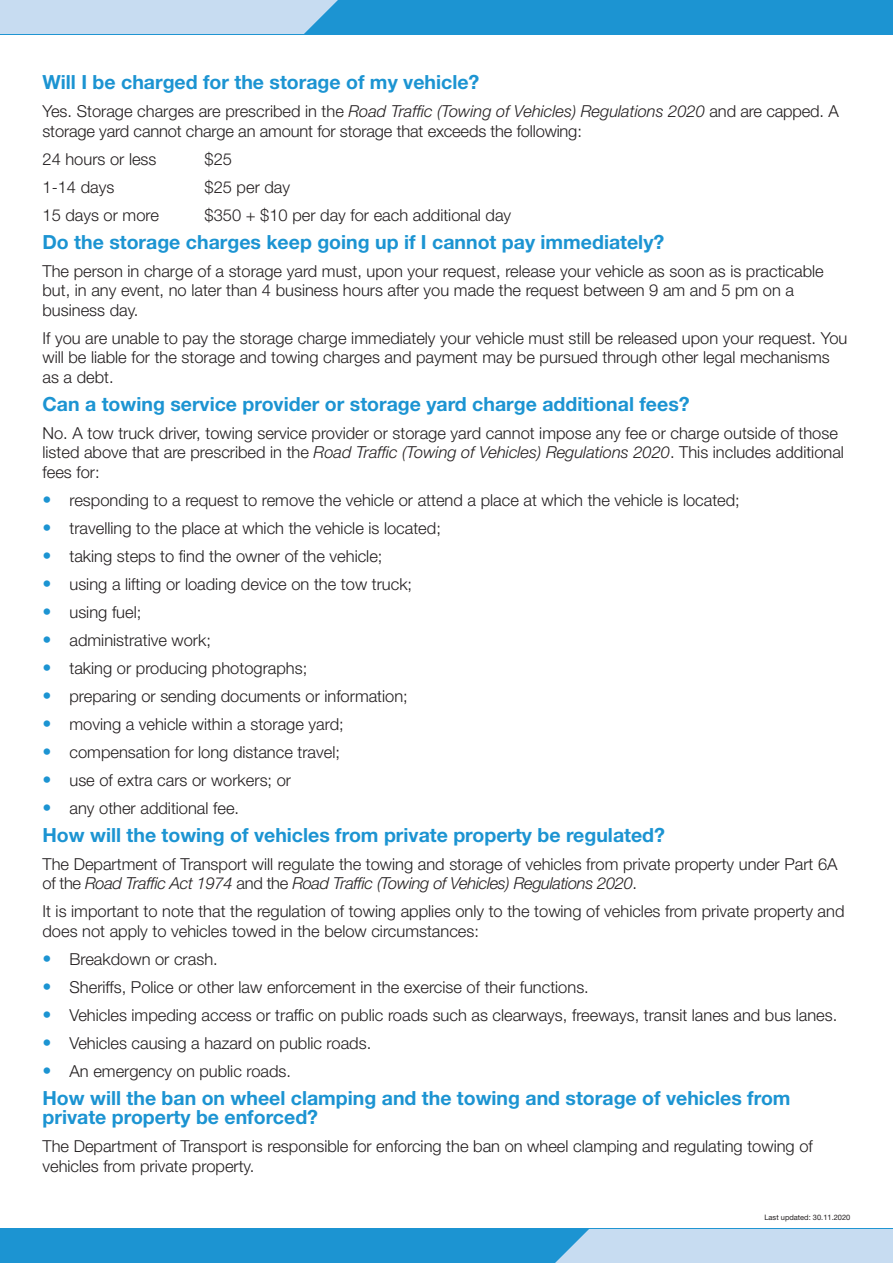
<style>
.page{position:relative;width:893px;height:1263px;background:#fff}
.page>*{position:absolute;margin:0;border:0;box-sizing:border-box;transform-origin:0 0}
.t1{font:700 19.5px/19.5px "Helvetica Neue LT Std";color:#1c94d2}
.t2{font:300 16.5px/19.5px "Helvetica Neue LT Std";color:#231f20}
.t3{font:7.5px "Helvetica Neue LT Std";color:#231f20}
.s1{font-style:italic}
.s2{font-weight:400;font-size:18px;color:#1c94d2}
</style>
<div class="page">
<div style="left:0;top:0;width:893px;height:34px;background:#1c94d2"></div>
<div style="left:0;top:0;width:338px;height:34px;background:#c7dcf1"></div>
<div style="left:0;top:1229px;width:893px;height:34px;background:#1c94d2"></div>
<div style="left:555px;top:1229px;width:338px;height:34px;background:#c7dcf1"></div>
<p class="t1" style="left:43px;top:72px;width:438px">Will I be charged for the storage of my vehicle?</p>
<p class="t2" style="left:43px;top:101px;width:798px">Yes. Storage charges are prescribed in the <span class="s1">Road Traffic (Towing of Vehicles) Regulations 2020</span> and are capped. A storage yard cannot charge an amount for storage that exceeds the following:</p>
<p class="t2" style="left:43px;top:149px;width:115px">24 hours or less</p>
<p class="t2" style="left:205px;top:149px;width:29px">$25</p>
<p class="t2" style="left:43px;top:177px;width:73px">1-14 days</p>
<p class="t2" style="left:205px;top:177px;width:87px">$25 per day</p>
<p class="t2" style="left:43px;top:205px;width:118px">15 days or more</p>
<p class="t2" style="left:205px;top:205px;width:308px">$350 + $10 per day for each additional day</p>
<p class="t1" style="left:43px;top:231px;width:623px">Do the storage charges keep going up if I cannot pay immediately?</p>
<p class="t2" style="left:43px;top:261px;width:783px">The person in charge of a storage yard must, upon your request, release your vehicle as soon as is practicable but, in any event, no later than 4 business hours after you made the request between 9 am and 5 pm on a business day.</p>
<p class="t2" style="left:43px;top:328px;width:806px">If you are unable to pay the storage charge immediately your vehicle must still be released upon your request. You will be liable for the storage and towing charges and payment may be pursued through other legal mechanisms as a debt.</p>
<p class="t1" style="left:43px;top:393px;width:649px">Can a towing service provider or storage yard charge additional fees?</p>
<p class="t2" style="left:43px;top:423px;width:803px">No. A tow truck driver, towing service provider or storage yard cannot impose any fee or charge outside of those listed above that are prescribed in the <span class="s1">Road Traffic (Towing of Vehicles) Regulations 2020</span>. This includes additional fees for:</p>
<p class="t2" style="left:43px;top:490px;width:699px"><span class="s2">•</span> responding to a request to remove the vehicle or attend a place at which the vehicle is located;</p>
<p class="t2" style="left:43px;top:518px;width:400px"><span class="s2">•</span> travelling to the place at which the vehicle is located;</p>
<p class="t2" style="left:43px;top:546px;width:341px"><span class="s2">•</span> taking steps to find the owner of the vehicle;</p>
<p class="t2" style="left:43px;top:574px;width:371px"><span class="s2">•</span> using a lifting or loading device on the tow truck;</p>
<p class="t2" style="left:43px;top:602px;width:100px"><span class="s2">•</span> using fuel;</p>
<p class="t2" style="left:43px;top:630px;width:170px"><span class="s2">•</span> administrative work;</p>
<p class="t2" style="left:43px;top:658px;width:266px"><span class="s2">•</span> taking or producing photographs;</p>
<p class="t2" style="left:43px;top:686px;width:367px"><span class="s2">•</span> preparing or sending documents or information;</p>
<p class="t2" style="left:43px;top:714px;width:303px"><span class="s2">•</span> moving a vehicle within a storage yard;</p>
<p class="t2" style="left:43px;top:742px;width:299px"><span class="s2">•</span> compensation for long distance travel;</p>
<p class="t2" style="left:43px;top:770px;width:250px"><span class="s2">•</span> use of extra cars or workers; or</p>
<p class="t2" style="left:43px;top:798px;width:198px"><span class="s2">•</span> any other additional fee.</p>
<p class="t1" style="left:43px;top:824px;width:624px">How will the towing of vehicles from private property be regulated?</p>
<p class="t2" style="left:43px;top:854px;width:797px">The Department of Transport will regulate the towing and storage of vehicles from private property under Part 6A of the <span class="s1">Road Traffic Act 1974</span> and the <span class="s1">Road Traffic (Towing of Vehicles) Regulations 2020</span>.</p>
<p class="t2" style="left:43px;top:901px;width:803px">It is important to note that the regulation of towing applies only to the towing of vehicles from private property and does not apply to vehicles towed in the below circumstances:</p>
<p class="t2" style="left:43px;top:949px;width:177px"><span class="s2">•</span> Breakdown or crash.</p>
<p class="t2" style="left:43px;top:977px;width:548px"><span class="s2">•</span> Sheriffs, Police or other law enforcement in the exercise of their functions.</p>
<p class="t2" style="left:43px;top:1005px;width:796px"><span class="s2">•</span> Vehicles impeding access or traffic on public roads such as clearways, freeways, transit lanes and bus lanes.</p>
<p class="t2" style="left:43px;top:1033px;width:330px"><span class="s2">•</span> Vehicles causing a hazard on public roads.</p>
<p class="t2" style="left:43px;top:1061px;width:250px"><span class="s2">•</span> An emergency on public roads.</p>
<p class="t1" style="left:43px;top:1088px;width:750px">How will the ban on wheel clamping and the towing and storage of vehicles from private property be enforced?</p>
<p class="t2" style="left:43px;top:1136px;width:772px">The Department of Transport is responsible for enforcing the ban on wheel clamping and regulating towing of vehicles from private property.</p>
<p class="t3" style="left:764px;top:1213px;width:88px">Last updated: 30.11.2020</p>
</div>
